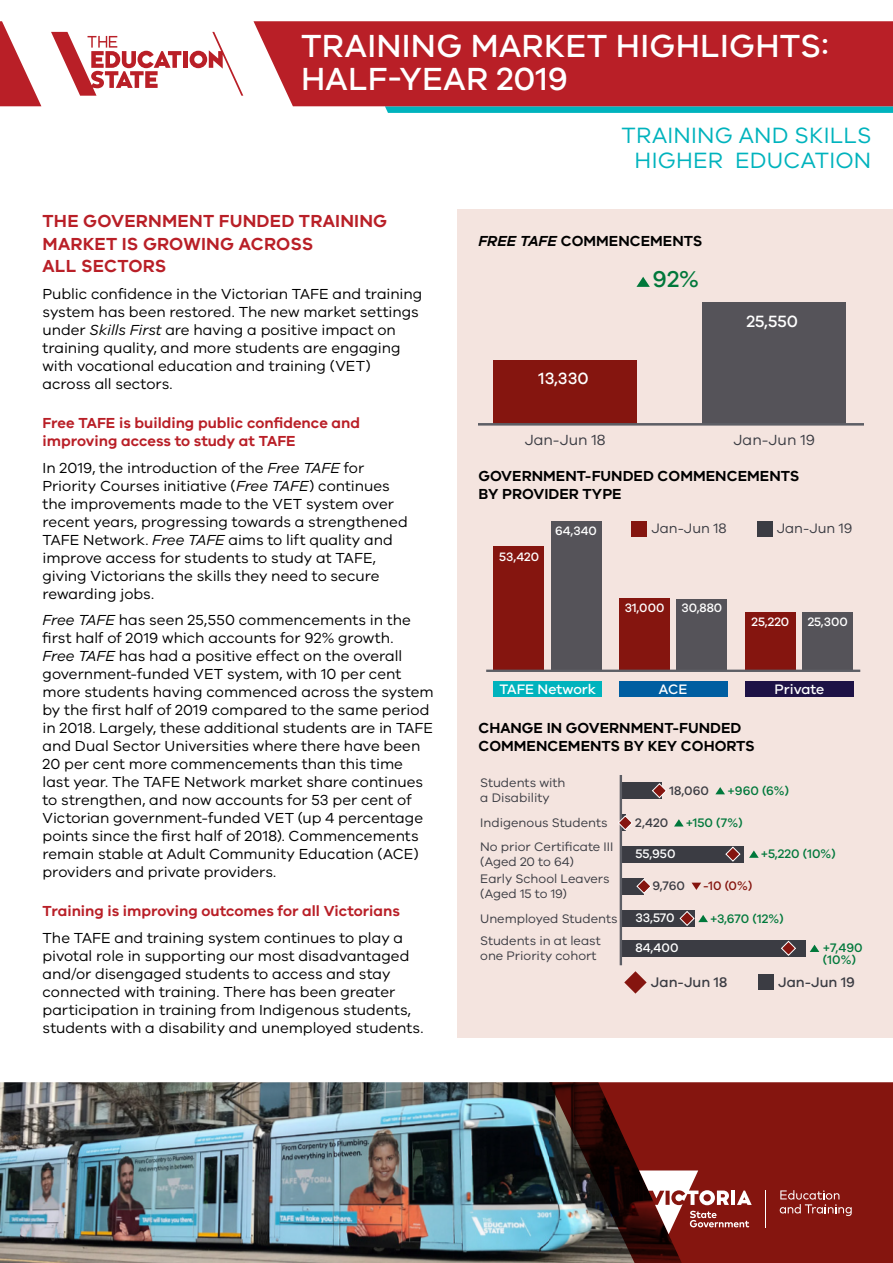
<style>
.page{position:relative;width:893px;height:1263px;background:#fff}
.page>*{position:absolute;margin:0;border:0;box-sizing:border-box;transform-origin:0 0}
.t1{font:500 33px/33px "VIC";letter-spacing:.01em;color:#fff}
.t2{font:500 23.55px "VIC";color:#00783b}
.t3{font:22.8px/25.5px "VIC";letter-spacing:.01em;color:#00b3bd;text-align:center}
.t4{font:600 18px/22.5px "VIC";letter-spacing:.01em;color:#b91f27}
.t5{font:500 16.8px "VIC";color:#fff}
.t6{font:15.15px "VIC";color:#3b3c43}
.t7{font:15px/18px "VIC";color:#000}
.t8{font:600 15px/18px "VIC";color:#000}
.t9{font:600 15px/18px "VIC";color:#b91f27}
.t10{font:500 14.4px "VIC";color:#3b3c43}
.t11{font:500 14.1px "VIC";color:#fff}
.t12{font:14.1px "VIC";color:#3b3c43}
.t13{font:12.75px/15.3px "VIC";color:#3b3c43}
.t14{font:500 12.75px/11.9px "VIC";color:#00783b}
.t15{font:500 12.75px "VIC";color:#fff}
.t16{font:500 12.75px "VIC";color:#3b3c43}
.t17{font:500 12.75px "VIC";color:#85150f}
.t18{font:500 12.6px "VIC";color:#fff}
.s1{font-style:italic}
</style>
<div class="page">
<img style="left:0;top:1082px;width:549px;height:181px">
<svg style="left:549px;top:1082px;width:344px;height:181px;background:#6f1d19"></svg>
<svg style="left:385px;top:106px;width:508px;height:7px;background:#13afb9"></svg>
<svg style="left:0;top:21px;width:41px;height:85px"></svg>
<div style="left:183px;top:51px;width:5px;height:17px;background:#b91f27"></div>
<svg style="left:190px;top:32px;width:53px;height:64px"></svg>
<svg style="left:51px;top:32px;width:130px;height:64px"></svg>
<div style="left:253px;top:21px;width:640px;height:85px;background:#b91f27"></div>
<hr style="left:765px;top:1190px;width:1px;height:38px;background:#fff">
<svg style="left:639px;top:1170px;width:113px;height:64px"></svg>
<svg style="left:780px;top:1190px;width:72px;height:26px;background:#9c413c"></svg>
<div style="left:457px;top:209px;width:436px;height:828px;background:#f4e4df"></div>
<div style="left:494px;top:361px;width:143px;height:63px;background:#85150f"></div>
<div style="left:703px;top:302px;width:143px;height:122px;background:#555359"></div>
<hr style="left:478px;top:423px;width:385px;height:3px;background:#5d5e65">
<svg style="left:636px;top:277px;width:14px;height:10px"></svg>
<div style="left:745px;top:682px;width:108px;height:15px;background:#1e1246"></div>
<div style="left:493px;top:546px;width:51px;height:125px;background:#85150f"></div>
<div style="left:551px;top:521px;width:50px;height:150px;background:#555359"></div>
<div style="left:619px;top:599px;width:51px;height:72px;background:#85150f"></div>
<div style="left:677px;top:599px;width:50px;height:72px;background:#555359"></div>
<div style="left:745px;top:612px;width:51px;height:59px;background:#85150f"></div>
<div style="left:802px;top:612px;width:51px;height:59px;background:#555359"></div>
<div style="left:619px;top:682px;width:108px;height:15px;background:#005ea1"></div>
<div style="left:493px;top:682px;width:108px;height:15px;background:#00b3bd"></div>
<div style="left:757px;top:521px;width:15px;height:15px;background:#3b3c43"></div>
<div style="left:631px;top:521px;width:16px;height:15px;background:#85150f"></div>
<hr style="left:486px;top:670px;width:374px;height:2px;background:#5d5e65">
<div style="left:622px;top:940px;width:184px;height:17px;background:#3b3c43"></div>
<div style="left:622px;top:910px;width:73px;height:17px;background:#3b3c43"></div>
<div style="left:622px;top:846px;width:122px;height:17px;background:#3b3c43"></div>
<div style="left:622px;top:782px;width:39px;height:17px;background:#3b3c43"></div>
<hr style="left:622px;top:814px;width:4px;height:17px;background:#3b3c43">
<div style="left:622px;top:878px;width:21px;height:17px;background:#3b3c43"></div>
<div style="left:758px;top:974px;width:16px;height:16px;background:#3b3c43"></div>
<svg style="left:652px;top:783px;width:15px;height:15px"></svg>
<svg style="left:725px;top:847px;width:15px;height:15px"></svg>
<svg style="left:636px;top:879px;width:15px;height:15px"></svg>
<svg style="left:624px;top:971px;width:23px;height:22px"></svg>
<svg style="left:715px;top:787px;width:10px;height:7px"></svg>
<svg style="left:674px;top:819px;width:10px;height:7px"></svg>
<svg style="left:749px;top:850px;width:10px;height:8px"></svg>
<svg style="left:692px;top:883px;width:9px;height:7px"></svg>
<svg style="left:810px;top:945px;width:9px;height:7px"></svg>
<svg style="left:680px;top:911px;width:28px;height:15px"></svg>
<svg style="left:781px;top:941px;width:15px;height:15px"></svg>
<hr style="left:620px;top:775px;width:2px;height:190px;background:#5d5e65">
<svg style="left:618px;top:815px;width:15px;height:15px"></svg>
<h1 class="t1" style="left:301px;top:29px;width:529px">TRAINING MARKET HIGHLIGHTS:<br>HALF-YEAR 2019</h1>
<p class="t4" style="left:43px;top:209px;width:346px">THE GOVERNMENT FUNDED TRAINING<br>MARKET IS GROWING ACROSS<br>ALL SECTORS</p>
<p class="t7" style="left:43px;top:284px;width:381px">Public confidence in the Victorian TAFE and training system has been restored. The new market settings under <span class="s1">Skills First</span> are having a positive impact on training quality, and more students are engaging with vocational education and training (VET) across all sectors.</p>
<p class="t9" style="left:43px;top:413px;width:319px">Free TAFE is building public confidence and improving access to study at TAFE</p>
<p class="t7" style="left:43px;top:458px;width:367px">In 2019, the introduction of the <span class="s1">Free TAFE</span> for Priority Courses initiative (<span class="s1">Free TAFE</span>) continues the improvements made to the VET system over recent years, progressing towards a strengthened TAFE Network. <span class="s1">Free TAFE</span> aims to lift quality and improve access for students to study at TAFE, giving Victorians the skills they need to secure rewarding jobs.</p>
<p class="t7" style="left:43px;top:610px;width:393px"><span class="s1">Free TAFE</span> has seen 25,550 commencements in the first half of 2019 which accounts for 92% growth.<br><span class="s1">Free TAFE</span> has had a positive effect on the overall government-funded VET system, with 10 per cent more students having commenced across the system by the first half of 2019 compared to the same period in 2018. Largely, these additional students are in TAFE and Dual Sector Universities where there have been 20 per cent more commencements than this time last year. The TAFE Network market share continues to strengthen, and now accounts for 53 per cent of Victorian government-funded VET (up 4 percentage points since the first half of 2018). Commencements remain stable at Adult Community Education (ACE) providers and private providers.</p>
<p class="t9" style="left:43px;top:902px;width:359px">Training is improving outcomes for all Victorians</p>
<p class="t7" style="left:43px;top:928px;width:383px">The TAFE and training system continues to play a pivotal role in supporting our most disadvantaged and/or disengaged students to access and stay connected with training. There has been greater participation in training from Indigenous students, students with a disability and unemployed students.</p>
<h3 class="t3" style="left:622px;top:122px;width:251px">TRAINING AND SKILLS<br>HIGHER EDUCATION</h3>
<p class="t8" style="left:478px;top:231px;width:226px"><span class="s1">FREE TAFE</span> COMMENCEMENTS</p>
<p class="t5" style="left:539px;top:368px;width:52px">13,330</p>
<p class="t6" style="left:525px;top:431px;width:82px">Jan-Jun 18</p>
<h2 class="t2" style="left:653px;top:265px;width:48px">92%</h2>
<p class="t5" style="left:746px;top:311px;width:53px">25,550</p>
<p class="t6" style="left:734px;top:431px;width:83px">Jan-Jun 19</p>
<p class="t8" style="left:478px;top:467px;width:323px">GOVERNMENT-FUNDED COMMENCEMENTS<br>BY PROVIDER TYPE</p>
<p class="t18" style="left:499px;top:549px;width:41px">53,420</p>
<p class="t18" style="left:555px;top:523px;width:43px">64,340</p>
<p class="t12" style="left:651px;top:520px;width:77px">Jan-Jun 18</p>
<p class="t12" style="left:777px;top:520px;width:77px">Jan-Jun 19</p>
<p class="t18" style="left:625px;top:600px;width:41px">31,000</p>
<p class="t18" style="left:681px;top:600px;width:42px">30,880</p>
<p class="t18" style="left:752px;top:614px;width:39px">25,220</p>
<p class="t18" style="left:808px;top:614px;width:41px">25,300</p>
<p class="t11" style="left:499px;top:681px;width:98px">TAFE Network</p>
<p class="t11" style="left:659px;top:681px;width:30px">ACE</p>
<p class="t11" style="left:774px;top:681px;width:51px">Private</p>
<p class="t8" style="left:478px;top:719px;width:278px">CHANGE IN GOVERNMENT-FUNDED<br>COMMENCEMENTS BY KEY COHORTS</p>
<p class="t13" style="left:480px;top:775px;width:87px">Students with a Disability</p>
<p class="t13" style="left:480px;top:814px;width:129px">Indigenous Students</p>
<p class="t13" style="left:480px;top:838px;width:135px">No prior Certificate III (Aged 20 to 64)</p>
<p class="t13" style="left:480px;top:870px;width:131px">Early School Leavers (Aged 15 to 19)</p>
<p class="t13" style="left:480px;top:932px;width:122px">Students in at least one Priority cohort</p>
<p class="t13" style="left:480px;top:910px;width:139px">Unemployed Students</p>
<p class="t14" style="left:728px;top:784px;width:63px">+960 (6%)</p>
<p class="t14" style="left:686px;top:816px;width:58px">+150 (7%)</p>
<p class="t14" style="left:761px;top:848px;width:77px">+5,220 (10%)</p>
<p class="t17" style="left:703px;top:878px;width:51px">-10 (0%)</p>
<p class="t14" style="left:710px;top:912px;width:75px">+3,670 (12%)</p>
<p class="t14" style="left:823px;top:942px;width:41px">+7,490 (10%)</p>
<p class="t16" style="left:670px;top:783px;width:41px">18,060</p>
<p class="t16" style="left:635px;top:815px;width:34px">2,420</p>
<p class="t15" style="left:635px;top:846px;width:42px">55,950</p>
<p class="t16" style="left:652px;top:878px;width:34px">9,760</p>
<p class="t15" style="left:635px;top:910px;width:41px">33,570</p>
<p class="t15" style="left:635px;top:940px;width:45px">84,400</p>
<p class="t10" style="left:651px;top:973px;width:78px">Jan-Jun 18</p>
<p class="t10" style="left:778px;top:973px;width:78px">Jan-Jun 19</p>
</div>
